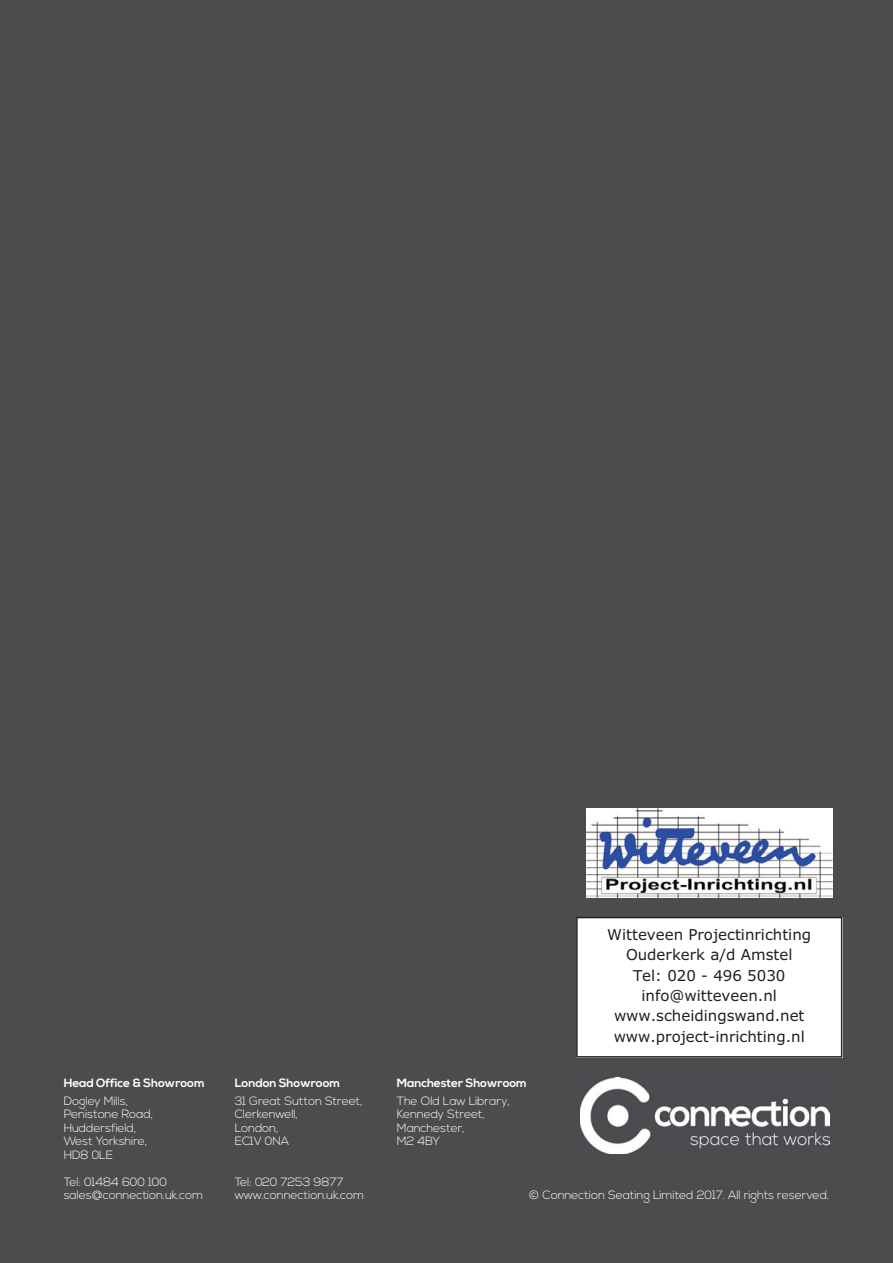
<style>
.page{position:relative;width:893px;height:1263px;background:#4c4c4e}
.page>*{position:absolute;margin:0;border:0;box-sizing:border-box;transform-origin:0 0}
.t1{font:15px/20.2px "Verdana";color:#231f20;text-align:center}
.t2{font:300 12px/13.5px "Nexa";letter-spacing:-.01em;color:#fff}
.t3{font:700 12px "Nexa";letter-spacing:-.01em;color:#fff}
</style>
<div class="page">
<img style="left:580px;top:1078px;width:249px;height:76px">
<img style="left:586px;top:809px;width:246px;height:89px">
<div style="left:576px;top:917px;width:266px;height:141px;background:#fff"></div>
<div style="left:576px;top:917px;width:266px;height:141px;border:2px solid #231f20"></div>
<p class="t3" style="left:64px;top:1076px;width:143px">Head Office &amp; Showroom</p>
<p class="t2" style="left:64px;top:1095px;width:91px">Dogley Mills,<br>Penistone Road,<br>Huddersfield,<br>West Yorkshire,<br>HD8 0LE</p>
<p class="t2" style="left:64px;top:1176px;width:141px">Tel: 01484 600 100 sales@connection.uk.com</p>
<p class="t3" style="left:235px;top:1076px;width:107px">London Showroom</p>
<p class="t2" style="left:235px;top:1095px;width:129px">31 Great Sutton Street,<br>Clerkenwell,<br>London,<br>EC1V 0NA</p>
<p class="t2" style="left:235px;top:1176px;width:131px">Tel: 020 7253 9877 www.connection.uk.com</p>
<p class="t3" style="left:397px;top:1076px;width:132px">Manchester Showroom</p>
<p class="t2" style="left:397px;top:1095px;width:114px">The Old Law Library,<br>Kennedy Street,<br>Manchester,<br>M2 4BY</p>
<p class="t1" style="left:607px;top:926px;width:205px">Witteveen Projectinrichting<br>Ouderkerk a/d Amstel<br>Tel: 020 - 496 5030 info@witteveen.nl www.scheidingswand.net www.project-inrichting.nl</p>
<p class="t2" style="left:529px;top:1190px;width:302px">© Connection Seating Limited 2017. All rights reserved.</p>
</div>
